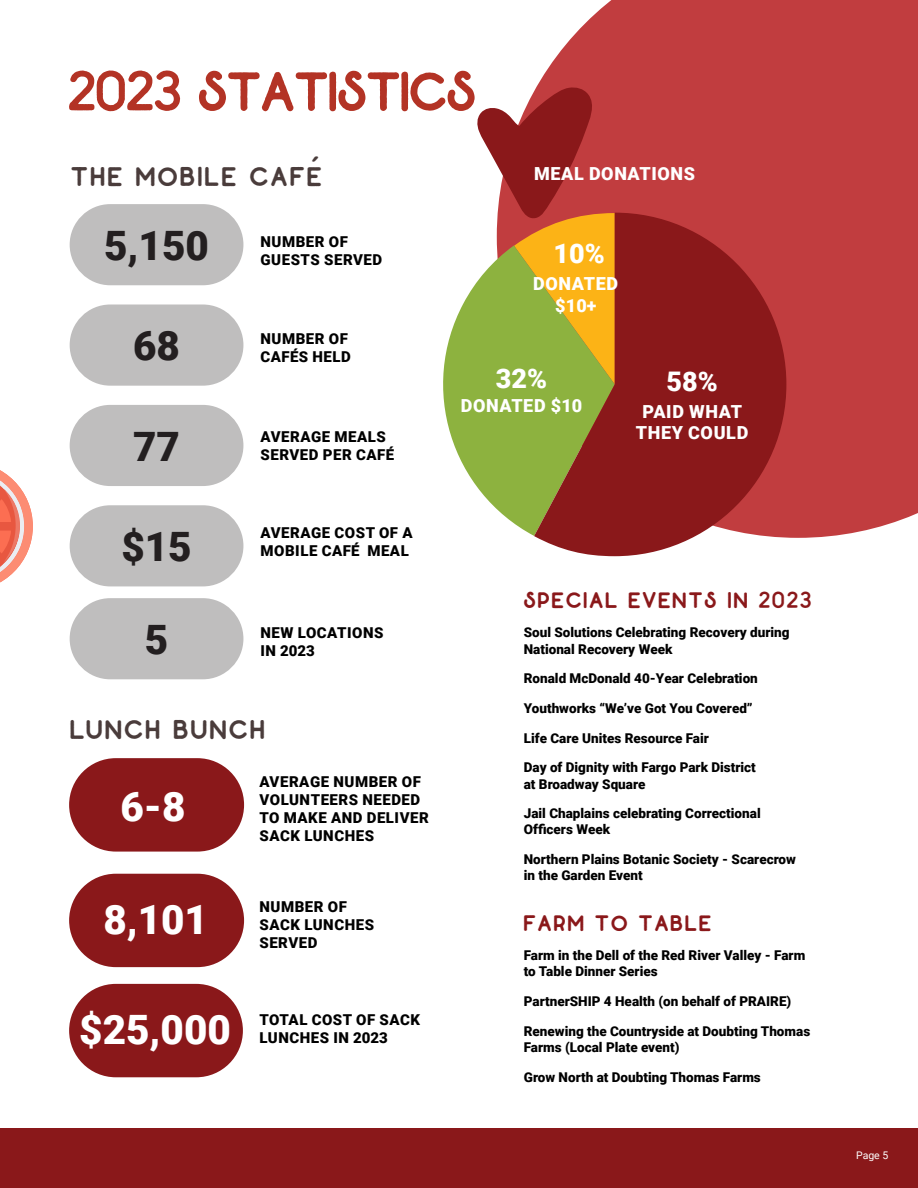
<style>
.page{position:relative;width:918px;height:1188px;background:#fff}
.page>*{position:absolute;margin:0;border:0;box-sizing:border-box;transform-origin:0 0}
.t1{font:55.5px "Restless Youth Sans";color:#b33325}
.t2{font:900 40.5px "Roboto";color:#fff}
.t3{font:900 40.5px "Roboto";color:#231f20}
.t4{font:27.15px "Restless Youth Sans";letter-spacing:.1em;color:#4a3c3b}
.t5{font:900 27px "Roboto";color:#fff}
.t6{font:22.5px "Restless Youth Sans";letter-spacing:.1em;color:#8a181a}
.t7{font:900 18px/21.6px "Roboto";letter-spacing:.035em;color:#fff;text-align:center}
.t8{font:900 15px/18px "Roboto";letter-spacing:.035em;color:#000}
.t9{font:900 13.5px/16.2px "Roboto";color:#000}
.t10{font:10.5px "Roboto";color:#fff}
</style>
<div class="page">
<div style="left:536px;top:0;width:382px;height:538px;background:#c13d3f"></div>
<svg style="left:477px;top:87px;width:138px;height:158px"></svg>
<svg style="left:443px;top:245px;width:91px;height:291px;fill:#8db23f"></svg>
<svg style="left:534px;top:213px;width:252px;height:343px;background:#9e492b"></svg>
<div style="left:70px;top:204px;width:173px;height:81px;background:#bfbebe;border-radius:41px"></div>
<div style="left:69px;top:758px;width:175px;height:94px;background:#8a181a;border-radius:47px"></div>
<div style="left:70px;top:305px;width:173px;height:81px;background:#bfbebe;border-radius:41px"></div>
<div style="left:69px;top:874px;width:175px;height:93px;background:#8a181a;border-radius:47px"></div>
<div style="left:70px;top:405px;width:173px;height:81px;background:#bfbebe;border-radius:41px"></div>
<div style="left:69px;top:984px;width:174px;height:93px;background:#8a181a;border-radius:47px"></div>
<div style="left:70px;top:505px;width:173px;height:81px;background:#bfbebe;border-radius:41px"></div>
<div style="left:70px;top:598px;width:173px;height:81px;background:#bfbebe;border-radius:41px"></div>
<div style="left:0;top:1129px;width:918px;height:59px;background:#8a181a"></div>
<svg style="left:0;top:470px;width:33px;height:113px"></svg>
<h1 class="t1" style="left:68px;top:48px;width:409px">2023 STATISTICS</h1>
<h3 class="t4" style="left:71px;top:155px;width:252px">THE MOBILE CAFÉ</h3>
<h3 class="t7" style="left:534px;top:162px;width:162px">MEAL DONATIONS</h3>
<h2 class="t3" style="left:104px;top:217px;width:106px">5,150</h2>
<p class="t8" style="left:261px;top:232px;width:123px">NUMBER OF<br>GUESTS SERVED</p>
<h2 class="t3" style="left:133px;top:318px;width:48px">68</h2>
<p class="t8" style="left:261px;top:329px;width:92px">NUMBER OF<br>CAFÉS HELD</p>
<h2 class="t3" style="left:133px;top:418px;width:48px">77</h2>
<p class="t8" style="left:261px;top:427px;width:135px">AVERAGE MEALS<br>SERVED PER CAFÉ</p>
<h2 class="t3" style="left:121px;top:518px;width:72px">$15</h2>
<p class="t8" style="left:261px;top:524px;width:154px">AVERAGE COST OF A<br>MOBILE CAFÉ MEAL</p>
<h2 class="t3" style="left:145px;top:611px;width:25px">5</h2>
<p class="t8" style="left:261px;top:623px;width:124px">NEW LOCATIONS<br>IN 2023</p>
<h3 class="t4" style="left:70px;top:708px;width:196px">LUNCH BUNCH</h3>
<h2 class="t2" style="left:121px;top:778px;width:67px">6-8</h2>
<h2 class="t2" style="left:103px;top:891px;width:106px">8,101</h2>
<h2 class="t2" style="left:79px;top:1001px;width:153px">$25,000</h2>
<p class="t8" style="left:259px;top:772px;width:171px">AVERAGE NUMBER OF<br>VOLUNTEERS NEEDED<br>TO MAKE AND DELIVER<br>SACK LUNCHES</p>
<p class="t8" style="left:259px;top:897px;width:116px">NUMBER OF<br>SACK LUNCHES<br>SERVED</p>
<p class="t8" style="left:259px;top:1010px;width:162px">TOTAL COST OF SACK<br>LUNCHES IN 2023</p>
<h3 class="t5" style="left:554px;top:234px;width:53px">10%</h3>
<h3 class="t7" style="left:533px;top:272px;width:86px">DONATED $10+</h3>
<h3 class="t5" style="left:496px;top:360px;width:53px">32%</h3>
<h3 class="t7" style="left:461px;top:394px;width:123px">DONATED $10</h3>
<h3 class="t5" style="left:666px;top:363px;width:53px">58%</h3>
<h3 class="t7" style="left:636px;top:400px;width:114px">PAID WHAT<br>THEY COULD</h3>
<h3 class="t6" style="left:524px;top:582px;width:289px">SPECIAL EVENTS IN 2023</h3>
<p class="t9" style="left:524px;top:624px;width:267px">Soul Solutions Celebrating Recovery during<br>National Recovery Week</p>
<p class="t9" style="left:524px;top:663px;width:236px;line-height:29.7px">Ronald McDonald 40-Year Celebration<br>Youthworks “We’ve Got You Covered”</p>
<p class="t9" style="left:524px;top:723px;width:234px;line-height:29.7px">Life Care Unites Resource Fair<br>Day of Dignity with Fargo Park District</p>
<p class="t9" style="left:524px;top:775px;width:123px">at Broadway Square</p>
<p class="t9" style="left:524px;top:805px;width:238px">Jail Chaplains celebrating Correctional<br>Officers Week</p>
<p class="t9" style="left:524px;top:851px;width:274px">Northern Plains Botanic Society - Scarecrow in the Garden Event</p>
<h3 class="t6" style="left:524px;top:905px;width:189px">FARM TO TABLE</h3>
<p class="t9" style="left:524px;top:947px;width:283px">Farm in the Dell of the Red River Valley - Farm to Table Dinner Series</p>
<p class="t9" style="left:524px;top:993px;width:269px">PartnerSHIP 4 Health (on behalf of PRAIRE)</p>
<p class="t9" style="left:524px;top:1023px;width:288px">Renewing the Countryside at Doubting Thomas<br>Farms (Local Plate event)</p>
<p class="t9" style="left:524px;top:1068px;width:239px">Grow North at Doubting Thomas Farms</p>
<p class="t10" style="left:856px;top:1148px;width:34px">Page 5</p>
</div>
